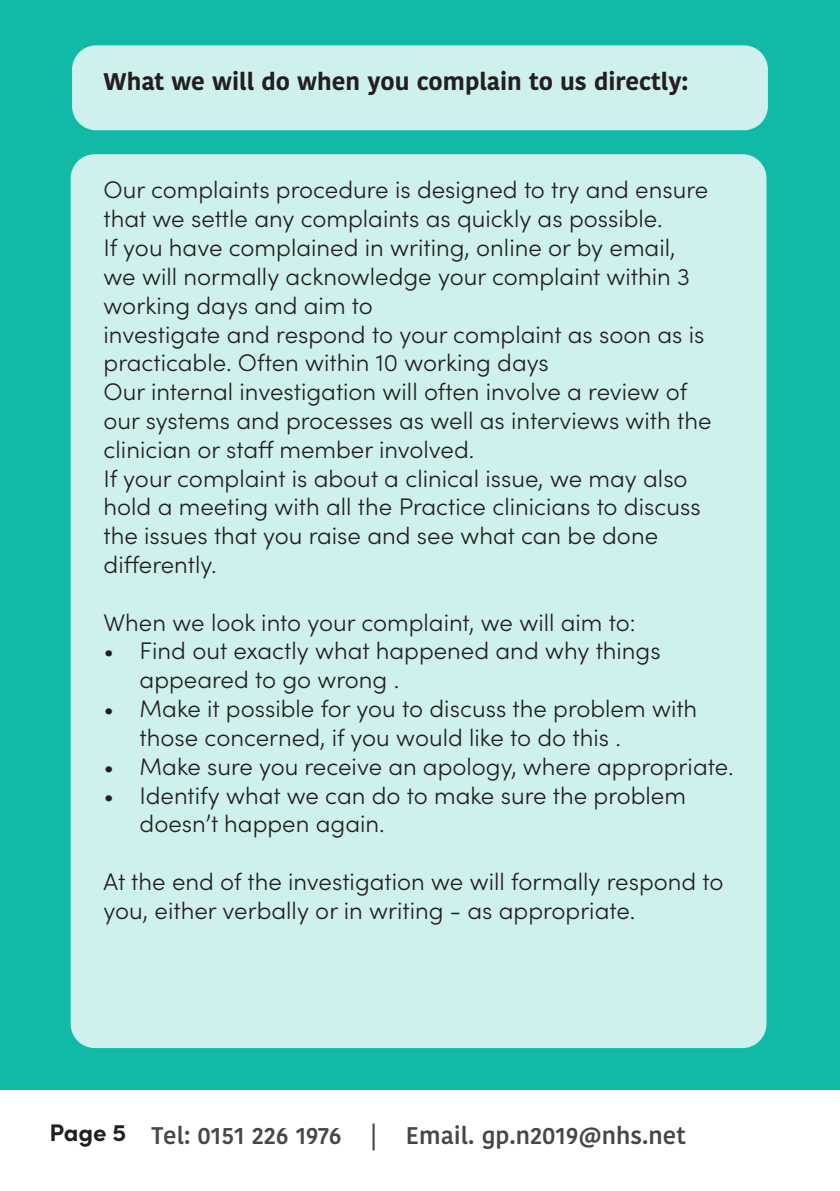
<style>
.page{position:relative;width:840px;height:1191px;background:#fff}
.page>*{position:absolute;margin:0;border:0;box-sizing:border-box;transform-origin:0 0}
.t1{font:300 24px/28.8px "Sofia Pro";color:#231f20}
.t2{font:700 24px "Kohinoor Telugu";color:#231f20}
.t3{font:600 24px "Kohinoor Telugu";color:#454849}
.t4{font:700 24px "Sofia Pro";color:#231f20}
</style>
<div class="page">
<hr style="left:839px;top:1090px;width:1px;height:101px;background:#17b2a2">
<div style="left:0;top:0;width:839px;height:1191px;background:#11baa6"></div>
<div style="left:0;top:1090px;width:839px;height:101px;background:#fff"></div>
<div style="left:72px;top:45px;width:695px;height:85px;background:#cff1ed;border-radius:24px"></div>
<div style="left:71px;top:154px;width:695px;height:894px;background:#cff1ed;border-radius:24px"></div>
<p class="t2" style="left:103px;top:68px;width:586px">What we will do when you complain to us directly:</p>
<p class="t1" style="left:103px;top:174px;width:606px">Our complaints procedure is designed to try and ensure that we settle any complaints as quickly as possible.</p>
<p class="t1" style="left:103px;top:232px;width:587px">If you have complained in writing, online or by email, we will normally acknowledge your complaint within 3 working days and aim to</p>
<p class="t1" style="left:103px;top:318px;width:602px">investigate and respond to your complaint as soon as is practicable. Often within 10 working days</p>
<p class="t1" style="left:103px;top:376px;width:609px">Our internal investigation will often involve a review of our systems and processes as well as interviews with the clinician or staff member involved.</p>
<p class="t1" style="left:103px;top:462px;width:598px">If your complaint is about a clinical issue, we may also hold a meeting with all the Practice clinicians to discuss the issues that you raise and see what can be done differently.</p>
<p class="t1" style="left:103px;top:606px;width:533px">When we look into your complaint, we will aim to:</p>
<p class="t1" style="left:139px;top:635px;width:522px;text-indent:-36px">• Find out exactly what happened and why things appeared to go wrong .</p>
<p class="t1" style="left:139px;top:693px;width:559px;text-indent:-36px">• Make it possible for you to discuss the problem with those concerned, if you would like to do this .</p>
<p class="t1" style="left:103px;top:750px;width:631px">• Make sure you receive an apology, where appropriate.</p>
<p class="t1" style="left:139px;top:779px;width:547px;text-indent:-36px">• Identify what we can do to make sure the problem doesn’t happen again.</p>
<p class="t1" style="left:103px;top:865px;width:621px">At the end of the investigation we will formally respond to you, either verbally or in writing - as appropriate.</p>
<p class="t4" style="left:49px;top:1113px;width:78px">Page 5</p>
<p class="t3" style="left:151px;top:1121px;width:535px">Tel: 0151 226 1976 | Email. gp.n2019@nhs.net</p>
</div>
